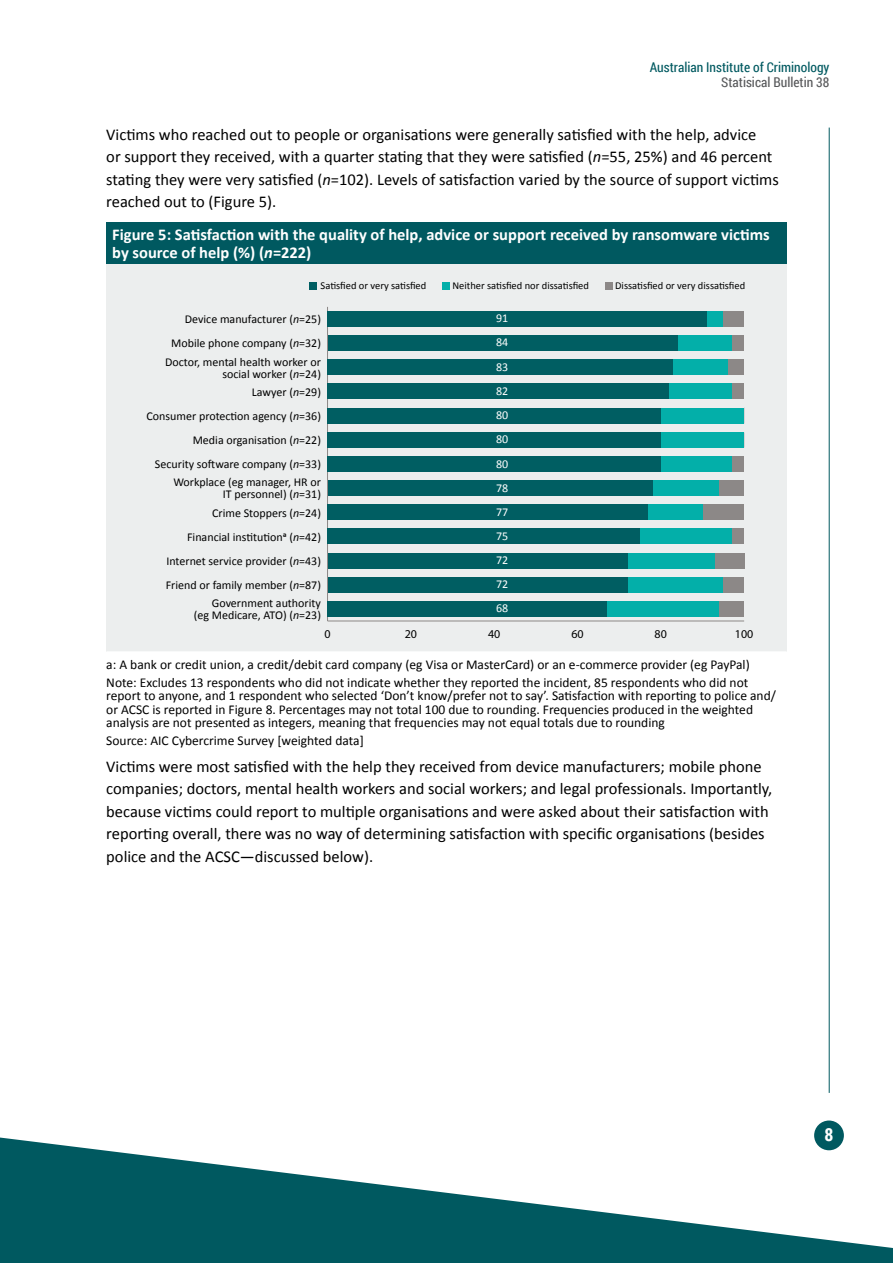
<style>
.page{position:relative;width:893px;height:1263px;background:#fff}
.page>*{position:absolute;margin:0;border:0;box-sizing:border-box;transform-origin:0 0}
.t1{font:700 18px "Roboto Condensed";color:#fff}
.body{font:16.5px/22.5px "Calibri";color:#000}
.Figure_H1{font:700 16.5px/18px "Calibri";color:#fff}
.Table_notes{font:13.5px/13.5px "Calibri";color:#000}
.t2{font:13.5px "Roboto Condensed";color:#005960}
.t3{font:13.5px "Roboto Condensed";color:#57585a}
.t4{font:12px/12px "Calibri";color:#000;text-align:right}
.t5{font:12px/24.2px "Calibri";color:#fff;text-align:justify}
.t6{font:12px "Myriad Pro";color:#000}
.t7{font:10.5px "Calibri";color:#000}
.s1{font-style:italic}
</style>
<div class="page">
<hr style="left:829px;top:128px;width:1px;height:965px;background:#005960">
<div style="left:814px;top:1120px;width:30px;height:30px;background:#005960;border-radius:50%"></div>
<svg style="left:0;top:1137px;width:893px;height:126px;fill:#005960"></svg>
<div style="left:106px;top:222px;width:681px;height:42px;background:#005960"></div>
<div style="left:106px;top:264px;width:681px;height:388px;background:#eceeee"></div>
<hr style="left:106px;top:651px;width:681px;height:2px;background:#fff">
<div style="left:310px;top:282px;width:7px;height:7px;background:#005e62"></div>
<div style="left:605px;top:282px;width:8px;height:7px;background:#8c8887"></div>
<div style="left:442px;top:282px;width:7px;height:7px;background:#03afa9"></div>
<hr style="left:328px;top:621px;width:416px;height:1px;background:#8c8887">
<hr style="left:327px;top:307px;width:1px;height:314px;background:#8c8887">
<div style="left:723px;top:311px;width:21px;height:16px;background:#8c8887"></div>
<div style="left:732px;top:335px;width:12px;height:16px;background:#8c8887"></div>
<div style="left:727px;top:360px;width:17px;height:15px;background:#8c8887"></div>
<div style="left:732px;top:384px;width:12px;height:15px;background:#8c8887"></div>
<div style="left:732px;top:456px;width:12px;height:15px;background:#8c8887"></div>
<div style="left:719px;top:480px;width:25px;height:16px;background:#8c8887"></div>
<div style="left:702px;top:505px;width:42px;height:15px;background:#8c8887"></div>
<div style="left:732px;top:529px;width:12px;height:15px;background:#8c8887"></div>
<div style="left:715px;top:553px;width:29px;height:15px;background:#8c8887"></div>
<div style="left:723px;top:577px;width:21px;height:15px;background:#8c8887"></div>
<div style="left:719px;top:601px;width:25px;height:15px;background:#8c8887"></div>
<div style="left:707px;top:311px;width:16px;height:16px;background:#03afa9"></div>
<div style="left:677px;top:335px;width:55px;height:16px;background:#03afa9"></div>
<div style="left:673px;top:360px;width:54px;height:15px;background:#03afa9"></div>
<div style="left:669px;top:384px;width:63px;height:15px;background:#03afa9"></div>
<div style="left:661px;top:408px;width:83px;height:15px;background:#03afa9"></div>
<div style="left:661px;top:432px;width:83px;height:15px;background:#03afa9"></div>
<div style="left:661px;top:456px;width:71px;height:15px;background:#03afa9"></div>
<div style="left:652px;top:480px;width:67px;height:16px;background:#03afa9"></div>
<div style="left:648px;top:505px;width:54px;height:15px;background:#03afa9"></div>
<div style="left:640px;top:529px;width:92px;height:15px;background:#03afa9"></div>
<div style="left:627px;top:553px;width:88px;height:15px;background:#03afa9"></div>
<div style="left:627px;top:577px;width:96px;height:15px;background:#03afa9"></div>
<div style="left:607px;top:601px;width:112px;height:15px;background:#03afa9"></div>
<div style="left:328px;top:311px;width:379px;height:16px;background:#005e62"></div>
<div style="left:328px;top:335px;width:349px;height:16px;background:#005e62"></div>
<div style="left:328px;top:360px;width:345px;height:15px;background:#005e62"></div>
<div style="left:328px;top:384px;width:341px;height:15px;background:#005e62"></div>
<div style="left:328px;top:408px;width:333px;height:15px;background:#005e62"></div>
<div style="left:328px;top:432px;width:333px;height:15px;background:#005e62"></div>
<div style="left:328px;top:456px;width:333px;height:15px;background:#005e62"></div>
<div style="left:328px;top:480px;width:324px;height:16px;background:#005e62"></div>
<div style="left:328px;top:505px;width:320px;height:15px;background:#005e62"></div>
<div style="left:328px;top:529px;width:312px;height:15px;background:#005e62"></div>
<div style="left:328px;top:553px;width:299px;height:15px;background:#005e62"></div>
<div style="left:328px;top:577px;width:299px;height:15px;background:#005e62"></div>
<div style="left:328px;top:601px;width:279px;height:15px;background:#005e62"></div>
<p class="t2" style="left:650px;top:58px;width:181px">Australian Institute of Criminology</p>
<p class="t3" style="left:721px;top:73px;width:110px">Statisical Bulletin 38</p>
<p class="body" style="left:106px;top:123px;width:674px">Victims who reached out to people or organisations were generally satisfied with the help, advice<br>or support they received, with a quarter stating that they were satisfied (<span class="s1">n</span>=55, 25%) and 46 percent stating they were very satisfied (<span class="s1">n</span>=102). Levels of satisfaction varied by the source of support victims reached out to (Figure 5).</p>
<p class="Figure_H1" style="left:112px;top:226px;width:659px">Figure 5: Satisfaction with the quality of help, advice or support received by ransomware victims by source of help (%) (<span class="s1">n</span>=222)</p>
<p class="t7" style="left:321px;top:279px;width:107px">Satisfied or very satisfied</p>
<p class="t7" style="left:452px;top:279px;width:138px">Neither satisfied nor dissatisfied</p>
<p class="t7" style="left:615px;top:279px;width:132px">Dissatisfied or very dissatisfied</p>
<p class="t4" style="left:185px;top:313px;width:138px">Device manufacturer (<span class="s1">n</span>=25)</p>
<p class="t5" style="left:496px;top:306px;width:14px">91<br>84<br>83<br>82<br>80<br>80<br>80<br>78<br>77<br>75<br>72<br>72<br>68</p>
<p class="t4" style="left:171px;top:337px;width:151px">Mobile phone company (<span class="s1">n</span>=32)</p>
<p class="t4" style="left:165px;top:356px;width:157px">Doctor, mental health worker or social worker (<span class="s1">n</span>=24)</p>
<p class="t4" style="left:252px;top:386px;width:71px">Lawyer (<span class="s1">n</span>=29)</p>
<p class="t4" style="left:147px;top:410px;width:176px">Consumer protection agency (<span class="s1">n</span>=36)</p>
<p class="t4" style="left:193px;top:434px;width:130px">Media organisation (<span class="s1">n</span>=22)</p>
<p class="t4" style="left:155px;top:458px;width:168px">Security software company (<span class="s1">n</span>=33)</p>
<p class="t4" style="left:173px;top:476px;width:149px">Workplace (eg manager, HR or<br>IT personnel) (<span class="s1">n</span>=31)</p>
<p class="t4" style="left:212px;top:507px;width:110px">Crime Stoppers (<span class="s1">n</span>=24)</p>
<p class="t4" style="left:187px;top:531px;width:135px">Financial institutionᵃ (<span class="s1">n</span>=42)</p>
<p class="t4" style="left:166px;top:555px;width:156px">Internet service provider (<span class="s1">n</span>=43)</p>
<p class="t4" style="left:166px;top:579px;width:157px">Friend or family member (<span class="s1">n</span>=87)</p>
<p class="t4" style="left:194px;top:597px;width:129px">Government authority (eg Medicare, ATO) (<span class="s1">n</span>=23)</p>
<p class="t6" style="left:324px;top:626px;width:8px">0</p>
<p class="t6" style="left:405px;top:626px;width:14px">20</p>
<p class="t6" style="left:488px;top:626px;width:14px">40</p>
<p class="t6" style="left:571px;top:626px;width:14px">60</p>
<p class="t6" style="left:655px;top:626px;width:14px">80</p>
<p class="t6" style="left:735px;top:626px;width:20px">100</p>
<p class="Table_notes" style="left:106px;top:658px;width:645px">a: A bank or credit union, a credit/debit card company (eg Visa or MasterCard) or an e-commerce provider (eg PayPal)</p>
<p class="Table_notes" style="left:106px;top:675px;width:671px">Note: Excludes 13 respondents who did not indicate whether they reported the incident, 85 respondents who did not report to anyone, and 1 respondent who selected ‘Don’t know/prefer not to say’. Satisfaction with reporting to police and/ or ACSC is reported in Figure 8. Percentages may not total 100 due to rounding. Frequencies produced in the weighted analysis are not presented as integers, meaning that frequencies may not equal totals due to rounding</p>
<p class="Table_notes" style="left:106px;top:734px;width:259px">Source: AIC Cybercrime Survey [weighted data]</p>
<p class="body" style="left:106px;top:755px;width:668px">Victims were most satisfied with the help they received from device manufacturers; mobile phone companies; doctors, mental health workers and social workers; and legal professionals. Importantly, because victims could report to multiple organisations and were asked about their satisfaction with reporting overall, there was no way of determining satisfaction with specific organisations (besides police and the ACSC—discussed below).</p>
<p class="t1" style="left:824px;top:1122px;width:10px">8</p>
</div>
